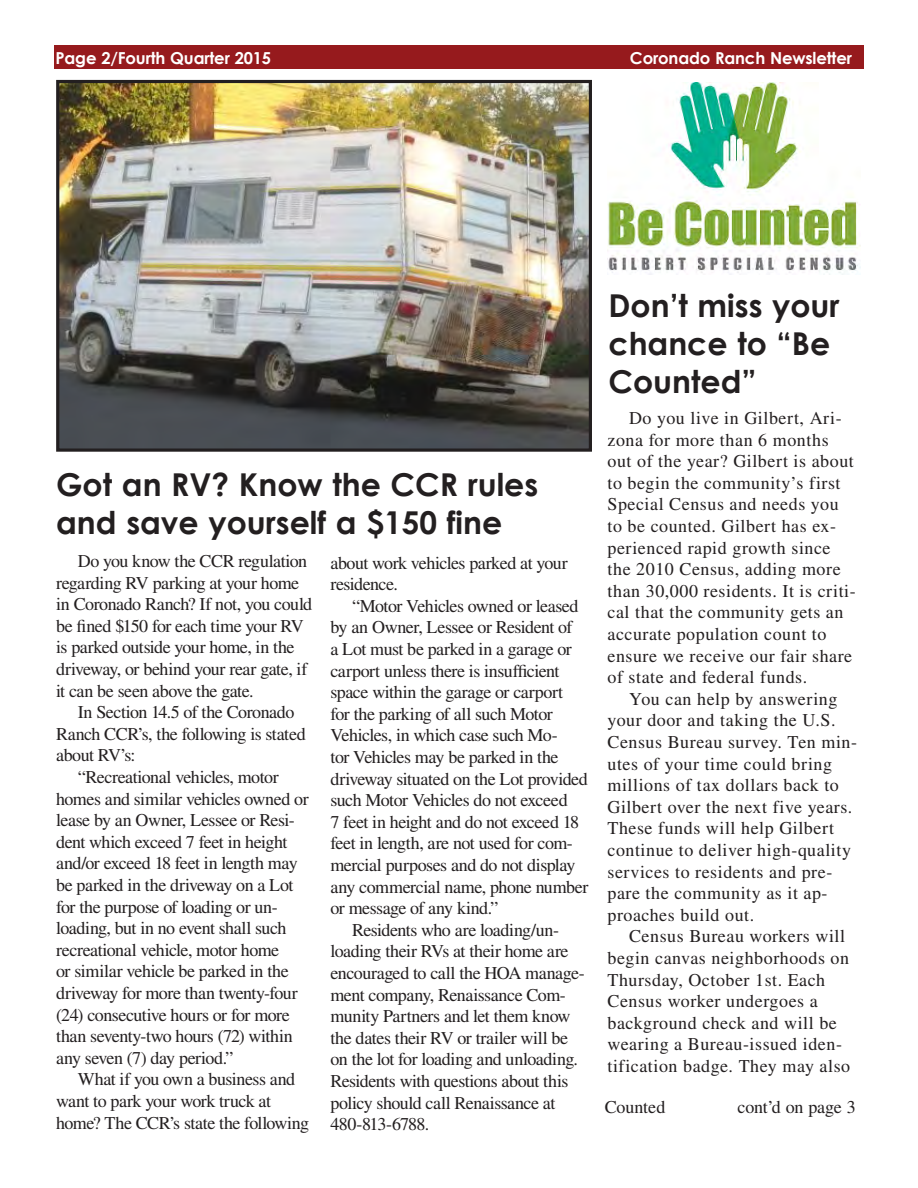
<style>
.page{position:relative;width:918px;height:1188px;background:#fff}
.page>*{position:absolute;margin:0;border:0;box-sizing:border-box;transform-origin:0 0}
.body_paragraph_style{font:700 31.5px/38px "Century Gothic";color:#231f20}
.body_paragraph_style-2{font:18px/21.6px "STIX General";letter-spacing:-.015em;color:#231f20}
.body_paragraph_style-3{font:18px/21.6px "STIX General";letter-spacing:.03em;color:#231f20}
.t1{font:700 16.5px "Century Gothic";letter-spacing:-.01em;color:#fff}
</style>
<div class="page">
<div style="left:54px;top:45px;width:810px;height:24px;background:#961a1d"></div>
<img style="left:60px;top:84px;width:528px;height:364px">
<div style="left:56px;top:80px;width:536px;height:372px;border:3px solid #231f20"></div>
<img style="left:608px;top:82px;width:252px;height:193px">
<p class="t1" style="left:56px;top:47px;width:217px">Page 2/Fourth Quarter 2015</p>
<p class="t1" style="left:630px;top:47px;width:224px">Coronado Ranch Newsletter</p>
<p class="body_paragraph_style" style="left:56px;top:465px;width:484px">Got an RV? Know the CCR rules and save yourself a $150 fine</p>
<p class="body_paragraph_style-2" style="left:56px;top:551px;width:258px;text-indent:22px">Do you know the CCR regulation regarding RV parking at your home in Coronado Ranch? If not, you could be fined $150 for each time your RV is parked outside your home, in the driveway, or behind your rear gate, if it can be seen above the gate.</p>
<p class="body_paragraph_style-2" style="left:56px;top:702px;width:251px;text-indent:22px">In Section 14.5 of the Coronado<br>Ranch CCR’s, the following is stated about RV’s:</p>
<p class="body_paragraph_style-2" style="left:56px;top:767px;width:254px;text-indent:22px">“Recreational vehicles, motor homes and similar vehicles owned or lease by an Owner, Lessee or Resi&shy;dent which exceed 7 feet in height and/or exceed 18 feet in length may be parked in the driveway on a Lot for the purpose of loading or un&shy;loading, but in no event shall such recreational vehicle, motor home<br>or similar vehicle be parked in the driveway for more than twenty-four (24) consecutive hours or for more than seventy-two hours (72) within any seven (7) day period.”</p>
<p class="body_paragraph_style-2" style="left:56px;top:1069px;width:255px;text-indent:22px">What if you own a business and want to park your work truck at home? The CCR’s state the following</p>
<p class="body_paragraph_style-2" style="left:330px;top:553px;width:239px">about work vehicles parked at your residence.</p>
<p class="body_paragraph_style-2" style="left:330px;top:596px;width:259px;text-indent:22px">“Motor Vehicles owned or leased by an Owner, Lessee or Resident of<br>a Lot must be parked in a garage or carport unless there is insufficient space within the garage or carport<br>for the parking of all such Motor Vehicles, in which case such Mo-<br>tor Vehicles may be parked in the driveway situated on the Lot provided such Motor Vehicles do not exceed<br>7 feet in height and do not exceed 18 feet in length, are not used for com&shy;mercial purposes and do not display any commercial name, phone number or message of any kind.”</p>
<p class="body_paragraph_style-2" style="left:330px;top:920px;width:256px;text-indent:22px">Residents who are loading/un&shy;loading their RVs at their home are encouraged to call the HOA manage&shy;ment company, Renaissance Com&shy;munity Partners and let them know the dates their RV or trailer will be on the lot for loading and unloading.<br>Residents with questions about this policy should call Renaissance at<br>480-813-6788.</p>
<p class="body_paragraph_style" style="left:609px;top:286px;width:233px">Don’t miss your chance to “Be<br>Counted”</p>
<p class="body_paragraph_style-3" style="left:608px;top:408px;width:250px;text-indent:22px">Do you live in Gilbert, Ari&shy;zona for more than 6 months out of the year? Gilbert is about to begin the community’s first<br>Special Census and needs you to be counted. Gilbert has ex&shy;perienced rapid growth since the 2010 Census, adding more than 30,000 residents. It is criti&shy;cal that the community gets an accurate population count to ensure we receive our fair share of state and federal funds.</p>
<p class="body_paragraph_style-3" style="left:608px;top:689px;width:251px;text-indent:22px">You can help by answering your door and taking the U.S.<br>Census Bureau survey. Ten min&shy;utes of your time could bring millions of tax dollars back to<br>Gilbert over the next five years.<br>These funds will help Gilbert continue to deliver high-quality services to residents and pre&shy;pare the community as it ap&shy;proaches build out.</p>
<p class="body_paragraph_style-3" style="left:608px;top:926px;width:244px;text-indent:22px">Census Bureau workers will begin canvas neighborhoods on<br>Thursday, October 1st. Each<br>Census worker undergoes a background check and will be wearing a Bureau-issued iden&shy;tification badge. They may also</p>
<p class="body_paragraph_style-2" style="left:605px;top:1097px;width:62px">Counted</p>
<p class="body_paragraph_style-2" style="left:738px;top:1097px;width:120px">cont’d on page 3</p>
</div>
